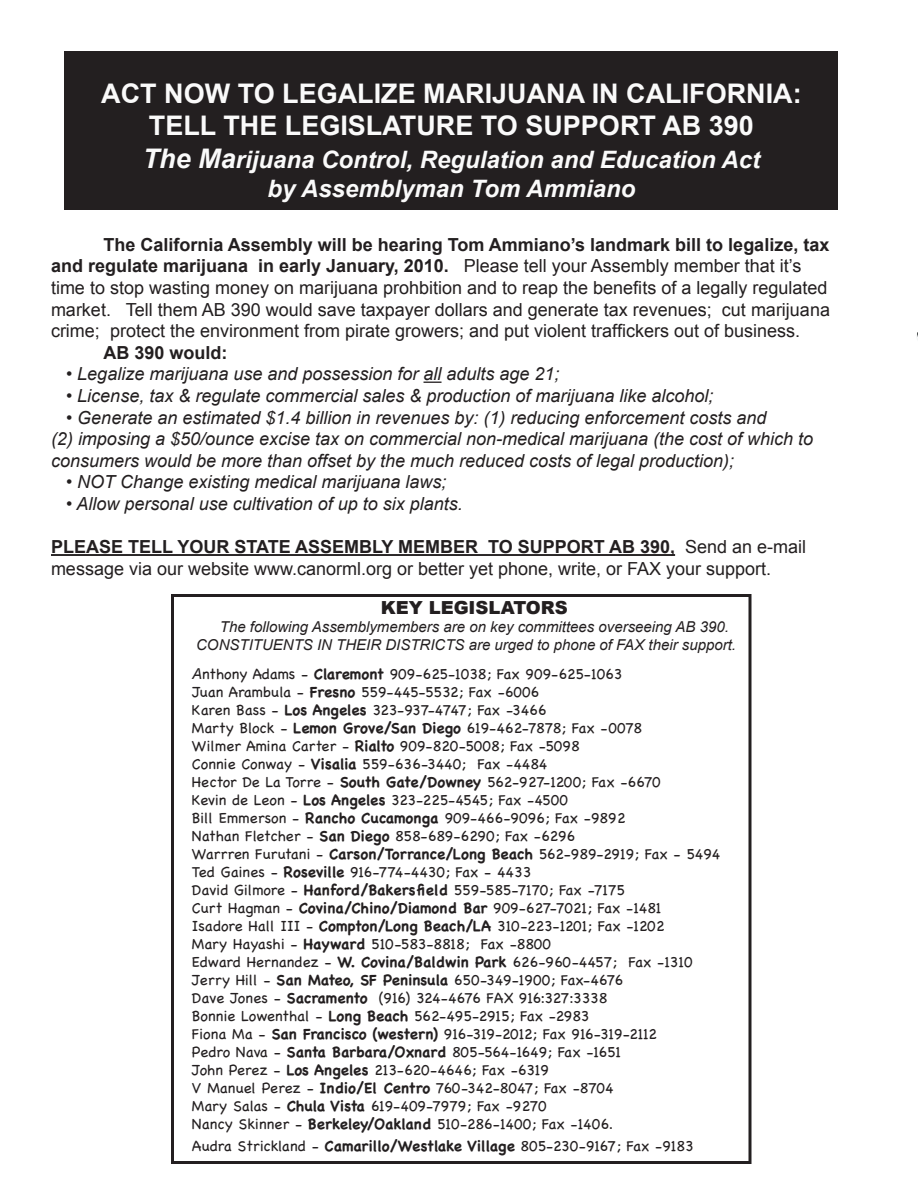
<style>
.page{position:relative;width:918px;height:1188px;background:#fff}
.page>*{position:absolute;margin:0;border:0;box-sizing:border-box;transform-origin:0 0}
.t1{font:700 27px/32.4px "Arial";color:#fafafa;text-align:center}
.t2{font:italic 700 24px/28.8px "Arial";color:#fafafa;text-align:center}
.t3{font:18px/21.6px "Arial";color:#231f20}
.t4{font:italic 18px/21.6px "Arial";color:#231f20}
.t5{font:900 18px "Arial";color:#231f20}
.t6{font:700 18px "Arial";color:#231f20}
.t7{font:15px/18px "Chalkboard";color:#231f20}
.t8{font:italic 15px/18px "Arial";color:#231f20}
.s1{font-size:27px}
.s2{font-weight:700}
.s3{font-family:"Arial";font-style:italic}
</style>
<div class="page">
<svg style="left:424px;top:382px;width:18px;height:1px"></svg>
<hr style="left:51px;top:554px;width:624px;height:2px;background:#231f20">
<div style="left:64px;top:51px;width:774px;height:159px;background:#231f20"></div>
<div style="left:171px;top:594px;width:581px;height:570px;border:3px solid #231f20"></div>
<h1 class="t1" style="left:101px;top:77px;width:702px">ACT NOW TO LEGALIZE MARIJUANA IN CALIFORNIA:<br>TELL THE LEGISLATURE TO SUPPORT AB 390</h1>
<h2 class="t2" style="left:143px;top:145px;width:619px"><span class="s1">The Ma</span>rijuana Control, Regulation and Education Act by Assemblyman Tom Ammiano</h2>
<p class="t3" style="left:51px;top:234px;width:781px;text-indent:53px"><span class="s2">The California Assembly will be hearing Tom Ammiano’s landmark bill to legalize, tax and regulate marijuana in early January, 2010.</span> Please tell your Assembly member that it’s time to stop wasting money on marijuana prohbition and to reap the benefits of a legally regulated market. Tell them AB 390 would save taxpayer dollars and generate tax revenues; cut marijuana crime; protect the environment from pirate growers; and put violent traffickers out of business.</p>
<p class="t6" style="left:104px;top:342px;width:126px">AB 390 would:</p>
<p class="t4" style="left:66px;top:363px;width:495px">• Legalize marijuana use and possession for all adults age 21;</p>
<p class="t4" style="left:66px;top:385px;width:649px">• License, tax &amp; regulate commercial sales &amp; production of marijuana like alcohol;</p>
<p class="t4" style="left:51px;top:406px;width:764px;text-indent:15px">• Generate an estimated $1.4 billion in revenues by: (1) reducing enforcement costs and<br>(2) imposing a $50/ounce excise tax on commercial non-medical marijuana (the cost of which to consumers would be more than offset by the much reduced costs of legal production);</p>
<p class="t4" style="left:66px;top:471px;width:382px">• NOT Change existing medical marijuana laws;</p>
<p class="t4" style="left:66px;top:493px;width:398px">• Allow personal use cultivation of up to six plants.</p>
<p class="t3" style="left:51px;top:536px;width:757px"><span class="s2">PLEASE TELL YOUR STATE ASSEMBLY MEMBER TO SUPPORT AB 390,</span> Send an e-mail message via our website www.canorml.org or better yet phone, write, or FAX your support.</p>
<p class="t5" style="left:381px;top:598px;width:189px">KEY LEGISLATORS</p>
<p class="t8" style="left:196px;top:618px;width:541px;text-indent:24px">The following Assemblymembers are on key committees overseeing AB 390.<br>CONSTITUENTS IN THEIR DISTRICTS are urged to phone of FAX their support.</p>
<p class="t7" style="left:192px;top:665px;width:530px"><span class="s3">A</span>nthony Adams - <span class="s2">Claremont</span> 909-625-1038; Fax 909-625-1063<br>Juan Arambula - <span class="s2">Fresno</span> 559-445-5532; Fax -6006<br>Karen Bass - <span class="s2">Los Angeles</span> 323-937-4747; Fax -3466<br>Marty Block - <span class="s2">Lemon Grove/San Diego</span> 619-462-7878; Fax -0078<br>Wilmer Amina Carter - <span class="s2">Rialto</span> 909-820-5008; Fax -5098<br>Connie Conway - <span class="s2">Visalia</span> 559-636-3440; Fax -4484<br>Hector De La Torre - <span class="s2">South Gate/Downey</span> 562-927-1200; Fax -6670<br>Kevin de Leon - <span class="s2">Los Angeles</span> 323-225-4545; Fax -4500<br>Bill Emmerson - <span class="s2">Rancho Cucamonga</span> 909-466-9096; Fax -9892<br>Nathan Fletcher - <span class="s2">San Diego</span> 858-689-6290; Fax -6296<br>Warrren Furutani - <span class="s2">Carson/Torrance/Long Beach</span> 562-989-2919; Fax - 5494<br>Ted Gaines - <span class="s2">Roseville</span> 916-774-4430; Fax - 4433<br>David Gilmore - <span class="s2">Hanford/Bakersfield</span> 559-585-7170; Fax -7175<br>Curt Hagman - <span class="s2">Covina/Chino/Diamond Bar</span> 909-627-7021; Fax -1481<br>Isadore Hall III - <span class="s2">Compton/Long Beach/LA</span> 310-223-1201; Fax -1202<br>Mary Hayashi - <span class="s2">Hayward</span> 510-583-8818; Fax -8800<br>Edward Hernandez - <span class="s2">W. Covina/Baldwin Park</span> 626-960-4457; Fax -1310<br>Jerry Hill - <span class="s2">San Mateo, SF Peninsula</span> 650-349-1900; Fax-4676<br>Dave Jones - <span class="s2">Sacramento</span> (916) 324-4676 FAX 916:327:3338<br>Bonnie Lowenthal - <span class="s2">Long Beach</span> 562-495-2915; Fax -2983<br>Fiona Ma - <span class="s2">San Francisco (western)</span> 916-319-2012; Fax 916-319-2112<br>Pedro Nava - <span class="s2">Santa Barbara/Oxnard</span> 805-564-1649; Fax -1651<br>John Perez - <span class="s2">Los Angeles</span> 213-620-4646; Fax -6319<br>V Manuel Perez - <span class="s2">Indio/El Centro</span> 760-342-8047; Fax -8704<br>Mary Salas - <span class="s2">Chula Vista</span> 619-409-7979; Fax -9270<br>Nancy Skinner - <span class="s2">Berkeley/Oakland</span> 510-286-1400; Fax -1406.</p>
<p class="t7" style="left:192px;top:1136px;width:503px">Audra Strickland - <span class="s2">Camarillo/Westlake Village</span> 805-230-9167; Fax -9183</p>
</div>
